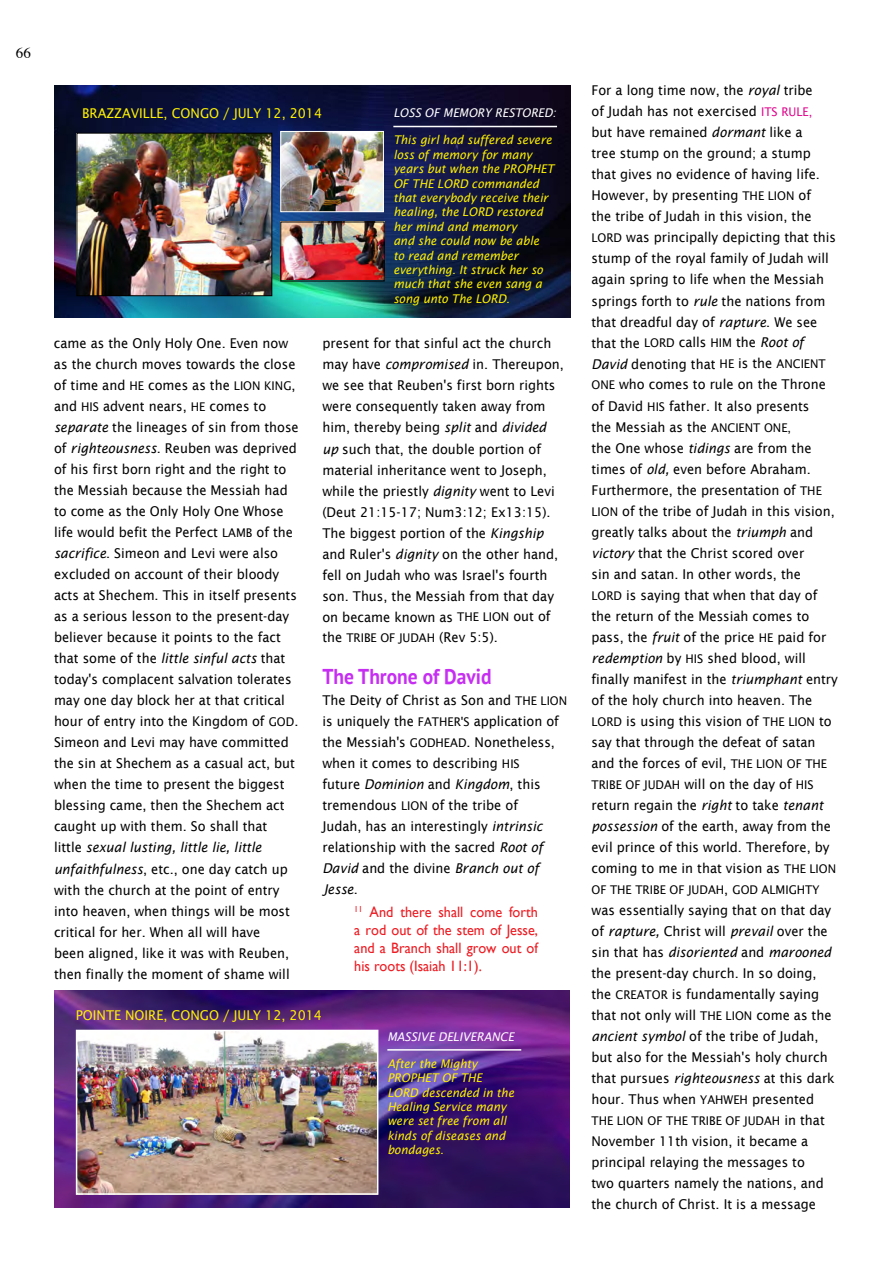
<style>
.page{position:relative;width:893px;height:1263px;background:#fff}
.page>*{position:absolute;margin:0;border:0;box-sizing:border-box;transform-origin:0 0}
.t1{font:700 21.45px "PT Sans";color:#c62ef2;scale:.91 1}
.t2{font:15px/18px "Gill Sans";color:#ed1d24;text-align:justify;scale:.95 1}
.t3{font:15px "Times";color:#000}
.t4{font:13.5px/21px "Lucida Sans";color:#000;scale:.95 1}
.t5{font:13.5px "Lucida Sans";color:#fff200;scale:.95 1}
.t6{font:italic 12px/14.4px "Lucida Sans";color:#fff200;scale:.95 1}
.t7{font:12px/21px "Lucida Sans";color:#000;scale:.95 1}
.t8{font:italic 12px "Lucida Sans";color:#fff;scale:.95 1}
.s1{font-size:12px}
.s2{font-style:italic}
.s3{font-size:12px;color:#df068c}
.s4{font-size:13.5px}
</style>
<div class="page">
<img style="left:54px;top:990px;width:516px;height:218px">
<hr style="left:387px;top:1049px;width:134px;height:1px;background:#fff">
<img style="left:54px;top:85px;width:516px;height:233px">
<img style="left:79px;top:135px;width:191px;height:159px">
<div style="left:77px;top:133px;width:195px;height:163px;border:1px solid #000"></div>
<hr style="left:393px;top:126px;width:164px;height:1px;background:#fff">
<img style="left:282px;top:224px;width:100px;height:55px">
<div style="left:280px;top:222px;width:104px;height:59px;border:1px solid #000"></div>
<img style="left:282px;top:133px;width:100px;height:77px">
<div style="left:280px;top:131px;width:104px;height:81px;border:1px solid #fff"></div>
<img style="left:79px;top:1033px;width:296px;height:159px">
<div style="left:76px;top:1030px;width:302px;height:165px;border:2px solid #fff"></div>
<p class="t3" style="left:16px;top:38px;width:16px">66</p>
<p class="t5" style="left:82px;top:106px;width:51px">Brazzavill</p>
<p class="t5" style="left:157px;top:106px;width:176px">e, Congo / July 12, 2014</p>
<p class="t8" style="left:393px;top:106px;width:173px">LOSS OF MEMORY RESTORED:</p>
<p class="t6" style="left:393px;top:133px;width:170px">This girl had suffered severe loss of memory for many years but when the PROPHET<br>OF THE LORD commanded that everybody receive their healing, the LORD restored her mind and memory<br>and she could now be able<br>to read and remember everything. It struck her so much that she even sang a song unto The LORD.</p>
<p class="t4" style="left:54px;top:333px;width:259px">came as the Only Holy One. Even now as the church moves towards the close of time and <span class="s1">HE</span> comes as the <span class="s1">LION KING</span>, and <span class="s1">H IS</span> advent nears, <span class="s1">HE</span> comes to <span class="s2">separate</span> the lineages of sin from those of <span class="s2">righteousness</span>. Reuben was deprived of his first born right and the right to the Messiah because the Messiah had to come as the Only Holy One Whose life would befit the Perfect <span class="s1">LAMB</span> of the <span class="s2">sacrifice</span>. Simeon and Levi were also excluded on account of their bloody acts at Shechem. This in itself presents as a serious lesson to the present-day believer because it points to the fact that some of the <span class="s2">little sinful acts</span> that today's complacent salvation tolerates may one day block her at that critical hour of entry into the Kingdom of <span class="s1">GOD</span>.<br>Simeon and Levi may have committed the sin at Shechem as a casual act, but when the time to present the biggest blessing came, then the Shechem act caught up with them. So shall that<br>little <span class="s2">sexual lusting, little lie, little unfaithfulness</span>, etc., one day catch up with the church at the point of entry into heaven, when things will be most critical for her. When all will have<br>been aligned, like it was with Reuben, then finally the moment of shame will</p>
<p class="t4" style="left:322px;top:333px;width:256px">present for that sinful act the church may have <span class="s2">compromised</span> in. Thereupon, we see that Reuben's first born rights were consequently taken away from him, thereby being <span class="s2">split</span> and <span class="s2">divided up</span> such that, the double portion of material inheritance went to Joseph, while the priestly <span class="s2">dignity</span> went to Levi (Deut 21:15-17; Num3:12; Ex13:15).<br>The biggest portion of the <span class="s2">Kingship </span>and Ruler's <span class="s2">dignity</span> on the other hand, fell on Judah who was Israel's fourth son. Thus, the Messiah from that day on became known as <span class="s1">THE</span></p>
<p class="t4" style="left:322px;top:606px;width:242px;text-indent:160px"><span class="s1">LION</span> out of the <span class="s1">tri be of Judah</span> (Rev 5:5).</p>
<h1 class="t1" style="left:322px;top:663px;width:187px">The Throne of David</h1>
<p class="t4" style="left:322px;top:690px;width:212px">The Deity of Christ as Son and <span class="s1">THE</span></p>
<p class="t7" style="left:541px;top:691px;width:20px">LION</p>
<p class="t4" style="left:322px;top:711px;width:250px">is uniquely the <span class="s1">FATHER'S</span> application of the Messiah's <span class="s1">GODHE</span></p>
<p class="t4" style="left:322px;top:732px;width:246px;text-indent:128px"><span class="s1">AD</span>. Nonetheless, when it comes to describing <span class="s1">H IS </span>future <span class="s2">Dominion</span> and <span class="s2">Kingdom</span>, this tremendous <span class="s1">LION</span> of the tribe of<br>Judah, has an interestingly <span class="s2">intrinsic </span>relationship with the sacred <span class="s2">Root of<br>David</span> and the divine <span class="s2">Branch out of<br>Jesse</span>.</p>
<p class="t2" style="left:354px;top:902px;width:195px"><sup>11</sup> And there shall come forth a rod out of the stem of Jesse, and a Branch shall grow out of his roots (Isaiah 11:1).</p>
<p class="t5" style="left:76px;top:1007px;width:31px">POINTE</p>
<p class="t5" style="left:125px;top:1007px;width:209px">NOIRE, Congo / July 12, 2014</p>
<p class="t8" style="left:387px;top:1029px;width:18px">Massi</p>
<p class="t8" style="left:421px;top:1029px;width:62px">ve Deli veran</p>
<p class="t8" style="left:500px;top:1029px;width:16px">ce</p>
<p class="t6" style="left:387px;top:1056px;width:135px">After the Mighty<br>PROPHET OF THE<br>LORD descended in the<br>Healing Service many were set free from all kinds of diseases and bondages.</p>
<p class="t4" style="left:591px;top:80px;width:242px">For a long time now, the <span class="s2">royal</span> tribe of Judah has not exercised <span class="s3">its rule, </span>but have remained <span class="s2">dormant</span> like a tree stump on the ground; a stump that gives no evidence of having life.<br>However, by presenting <span class="s1">THE</span></p>
<p class="t7" style="left:768px;top:186px;width:47px">LION <span class="s4">of</span></p>
<p class="t4" style="left:591px;top:206px;width:259px">the tribe of Judah in this vision, the <span class="s1">LORD</span> was principally depicting that this stump of the royal family of Judah will again spring to life when the Messiah springs forth to <span class="s2">rule</span> the nations from that dreadful day of <span class="s2">rapture</span>. We see that the <span class="s1">LORD</span> calls <span class="s1">H IM</span> the <span class="s2">Root of David</span> denoting that <span class="s1">HE</span> is the <span class="s1">ANCIENT</span></p>
<p class="t7" style="left:591px;top:375px;width:9px">ONE</p>
<p class="t4" style="left:591px;top:374px;width:248px;text-indent:28px">who comes to rule on the Throne of David <span class="s1">H IS</span> father. It also presents the Messiah as the <span class="s1">ANCIENT</span></p>
<p class="t7" style="left:764px;top:417px;width:30px">One,</p>
<p class="t4" style="left:591px;top:437px;width:261px">the One whose <span class="s2">tidings</span> are from the times of <span class="s2">old,</span> even before Abraham.<br>Furthermore, the presentation of <span class="s1">THE<br>LION</span> of the tribe of Judah in this vision, greatly talks about the <span class="s2">triumph</span> and <span class="s2">victory</span> that the Christ scored over<br>sin and satan. In other words, the<br><span class="s1">LORD</span> is saying that when that day of the return of the Messiah comes to pass, the <span class="s2">fruit</span> of the price <span class="s1">HE</span> paid for <span class="s2">redemption</span> by <span class="s1">H IS</span> shed blood, will finally manifest in the <span class="s2">triumphant</span> entry of the holy church into heaven. The <span class="s1">LORD</span> is using this vision of <span class="s1">THE</span></p>
<p class="t7" style="left:788px;top:711px;width:47px">LION <span class="s4">to</span></p>
<p class="t4" style="left:591px;top:731px;width:237px">say that through the defeat of satan and the forces of evil, <span class="s1">THE</span></p>
<p class="t7" style="left:591px;top:753px;width:250px;text-indent:165px">LION of the tri be of Judah <span class="s4">will on the day of</span> H IS</p>
<p class="t4" style="left:591px;top:794px;width:254px">return regain the <span class="s2">right</span> to take <span class="s2">tenant possession</span> of the earth, away from the evil prince of this world. Therefore, by coming to me in that vision as <span class="s1">THE</span></p>
<p class="t7" style="left:809px;top:858px;width:20px">LION</p>
<p class="t7" style="left:591px;top:879px;width:225px">of the tri be of Judah<span class="s4">,</span> GOD ALMIGHTY</p>
<p class="t4" style="left:591px;top:899px;width:254px">was essentially saying that on that day of <span class="s2">rapture,</span> Christ will <span class="s2">prevail</span> over the sin that has <span class="s2">disoriented</span> and <span class="s2">marooned </span>the present-day church. In so doing, the <span class="s1">CREATOR</span> is fundamentally saying that not only will <span class="s1">THE</span></p>
<p class="t4" style="left:591px;top:1004px;width:258px;text-indent:134px"><span class="s1">LION</span> come as the <span class="s2">ancient symbol</span> of the tribe of Judah, but also for the Messiah's holy church that pursues <span class="s2">righteousness</span> at this dark hour. Thus when <span class="s1">YAHWEH</span></p>
<p class="t4" style="left:752px;top:1088px;width:67px">presented</p>
<p class="t7" style="left:591px;top:1110px;width:9px">THE</p>
<p class="t7" style="left:617px;top:1110px;width:220px">LION of the tri be of Judah <span class="s4">in that</span></p>
<p class="t4" style="left:591px;top:1130px;width:246px">November 11th vision, it became a principal relaying the messages to two quarters namely the nations, and the church of Christ. It is a message</p>
</div>
